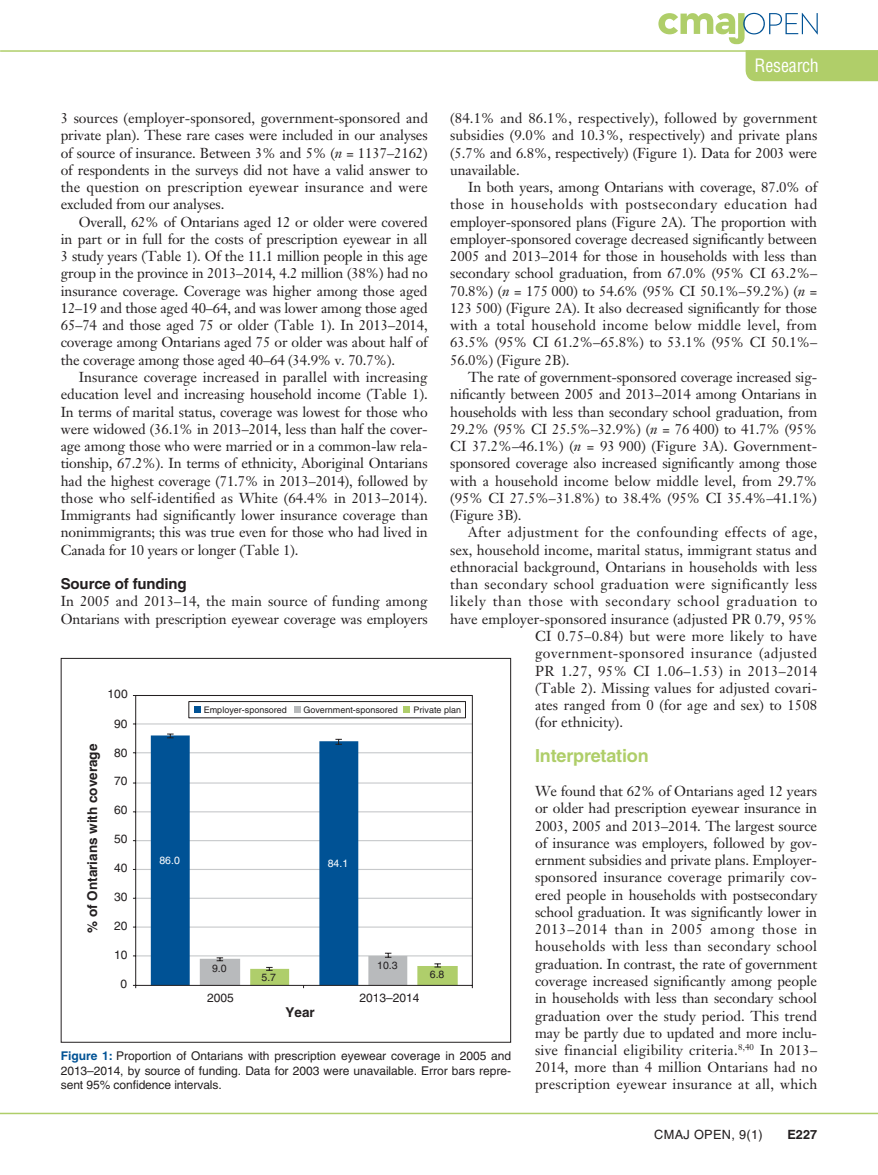
<style>
.page{position:relative;width:878px;height:1175px;background:#fff}
.page>*{position:absolute;margin:0;border:0;box-sizing:border-box;transform-origin:0 0}
.t1{font:700 18px "Helvetica LT Std";letter-spacing:-.01em;color:#afce69}
.t2{font:condensed 18px "Helvetica LT Std";letter-spacing:-.01em;color:#fff}
.t3{font:700 15px "Helvetica LT Std";letter-spacing:-.01em;color:#231f20}
.t4{font:14.25px/17.2px "Janson Text LT Std";letter-spacing:.005em;color:#231f20;text-align:justify}
.t5{font:14.25px "Janson Text LT Std";letter-spacing:.035em;color:#231f20}
.t6{font:14.25px "Janson Text LT Std";letter-spacing:.025em;color:#231f20}
.t7{font:14.25px "Janson Text LT Std";letter-spacing:.045em;color:#231f20}
.t8{font:700 13.5px "Helvetica LT Std";color:#231f20}
.t9{font:12.75px "Helvetica LT Std";letter-spacing:.025em;color:#231f20}
.t10{font:700 12.75px "Helvetica LT Std";color:#231f20}
.t11{font:12px/14.2px "Helvetica LT Std";letter-spacing:-.005em;color:#231f20;text-align:justify}
.t12{font:10.5px "Helvetica LT Std";color:#231f20}
.t13{font:10.5px "Helvetica LT Std";color:#fff}
.t14{font:9px "Helvetica LT Std";color:#231f20}
.s1{font-style:italic}
.s2{font-weight:700;color:#005295}
</style>
<div class="page">
<hr style="left:0;top:1112px;width:878px;height:2px;background:#afce69">
<svg style="left:658px;top:13px;width:159px;height:31px"></svg>
<hr style="left:0;top:50px;width:878px;height:2px;background:#afce69">
<div style="left:745px;top:50px;width:133px;height:31px;background:#b0ce69"></div>
<svg style="left:132px;top:695px;width:340px;height:293px"></svg>
<p class="t2" style="left:754px;top:54px;width:66px">Research</p>
<p class="t4" style="left:61px;top:109px;width:369px">3 sources (employer-sponsored, government-sponsored and private plan). These rare cases were included in our analyses of source of insurance. Between 3% and 5% (<span class="s1">n</span> = 1137–2162) of respondents in the surveys did not have a valid answer to the question on prescription eyewear insurance and were excluded from our analyses.</p>
<p class="t4" style="left:61px;top:213px;width:368px;text-indent:18px">Overall, 62% of Ontarians aged 12 or older were covered in part or in full for the costs of prescription eyewear in all 3 study years (Table 1). Of the 11.1 million people in this age group in the province in 2013–2014, 4.2 million (38%) had no insurance coverage. Coverage was higher among those aged 12–19 and those aged 40–64, and was lower among those aged 65–74 and those aged 75 or older (Table 1). In 2013–2014, coverage among Ontarians aged 75 or older was about half of the coverage among those aged 40–64 (34.9% v. 70.7%).</p>
<p class="t4" style="left:61px;top:368px;width:368px;text-indent:18px">Insurance coverage increased in parallel with increasing education level and increasing household income (Table 1).<br>In terms of marital status, coverage was lowest for those who were widowed (36.1% in 2013–2014, less than half the cover&shy;age among those who were married or in a common-law rela&shy;tionship, 67.2%). In terms of ethnicity, Aboriginal Ontarians had the highest coverage (71.7% in 2013–2014), followed by those who self-identified as White (64.4% in 2013–2014).<br>Immigrants had significantly lower insurance coverage than nonimmigrants; this was true even for those who had lived in Canada for 10 years or longer (Table 1).</p>
<p class="t3" style="left:61px;top:574px;width:127px">Source of funding</p>
<p class="t4" style="left:61px;top:592px;width:368px">In 2005 and 2013–14, the main source of funding among<br>Ontarians with prescription eyewear coverage was employers</p>
<p class="t4" style="left:450px;top:109px;width:368px">(84.1% and 86.1%, respectively), followed by government subsidies (9.0% and 10.3%, respectively) and private plans (5.7% and 6.8%, respectively) (Figure 1). Data for 2003 were unavailable.</p>
<p class="t4" style="left:450px;top:178px;width:368px;text-indent:18px">In both years, among Ontarians with coverage, 87.0% of those in households with postsecondary education had employer-sponsored plans (Figure 2A). The proportion with employer-sponsored coverage decreased significantly between 2005 and 2013–2014 for those in households with less than secondary school graduation, from 67.0% (95% CI 63.2%– 70.8%) (<span class="s1">n</span> = 175 000) to 54.6% (95% CI 50.1%–59.2%) (<span class="s1">n</span> = 123 500) (Figure 2A). It also decreased significantly for those with a total household income below middle level, from 63.5% (95% CI 61.2%–65.8%) to 53.1% (95% CI 50.1%– 56.0%) (Figure 2B).</p>
<p class="t4" style="left:450px;top:368px;width:368px;text-indent:18px">The rate of government-sponsored coverage increased sig&shy;nificantly between 2005 and 2013–2014 among Ontarians in households with less than secondary school graduation, from 29.2% (95% CI 25.5%–32.9%) (<span class="s1">n</span> = 76 400) to 41.7% (95% CI 37.2%–46.1%) (<span class="s1">n</span> = 93 900) (Figure 3A). Government&shy;sponsored coverage also increased significantly among those with a household income below middle level, from 29.7% (95% CI 27.5%–31.8%) to 38.4% (95% CI 35.4%–41.1%) (Figure 3B).</p>
<p class="t5" style="left:468px;top:523px;width:350px">After adjustment for the confounding effects of age,</p>
<p class="t4" style="left:450px;top:541px;width:368px">sex, household income, marital status, immigrant status and</p>
<p class="t4" style="left:450px;top:558px;width:368px">ethnoracial background, Ontarians in households with less</p>
<p class="t6" style="left:450px;top:575px;width:368px">than secondary school graduation were significantly less</p>
<p class="t7" style="left:450px;top:592px;width:368px">likely than those with secondary school graduation to</p>
<p class="t4" style="left:450px;top:610px;width:368px">have employer-sponsored insurance (adjusted PR 0.79, 95%</p>
<p class="t4" style="left:535px;top:627px;width:284px">CI 0.75–0.84) but were more likely to have</p>
<p class="t5" style="left:535px;top:644px;width:284px">government-sponsored insurance (adjusted</p>
<p class="t6" style="left:535px;top:661px;width:284px">PR 1.27, 95% CI 1.06–1.53) in 2013–2014</p>
<p class="t4" style="left:535px;top:679px;width:284px">(Table 2). Missing values for adjusted covari-</p>
<p class="t4" style="left:535px;top:696px;width:284px">ates ranged from 0 (for age and sex) to 1508</p>
<p class="t4" style="left:535px;top:713px;width:90px">(for ethnicity).</p>
<p class="t1" style="left:535px;top:744px;width:115px">Interpretation</p>
<p class="t4" style="left:535px;top:782px;width:284px">We found that 62% of Ontarians aged 12 years or older had prescription eyewear insurance in 2003, 2005 and 2013–2014. The largest source of insurance was employers, followed by gov&shy;ernment subsidies and private plans. Employer&shy;sponsored insurance coverage primarily cov&shy;ered people in households with postsecondary school graduation. It was significantly lower in 2013–2014 than in 2005 among those in households with less than secondary school graduation. In contrast, the rate of government coverage increased significantly among people in households with less than secondary school graduation over the study period. This trend may be partly due to updated and more inclu&shy;sive financial eligibility criteria.<sup>8,40</sup> In 2013– 2014, more than 4 million Ontarians had no prescription eyewear insurance at all, which</p>
<p class="t11" style="left:108px;top:687px;width:22px">100</p>
<p class="t14" style="left:204px;top:704px;width:85px">Employer-sponsored</p>
<p class="t14" style="left:303px;top:704px;width:96px">Government-sponsored</p>
<p class="t14" style="left:413px;top:704px;width:49px">Private plan</p>
<p class="t11" style="left:114px;top:716px;width:15px">90</p>
<p class="t8" style="left:84px;top:933px;width:191px;rotate:-90deg">% of Ontarians with coverage</p>
<p class="t11" style="left:114px;top:745px;width:15px">80</p>
<p class="t11" style="left:114px;top:774px;width:15px">70</p>
<p class="t11" style="left:114px;top:803px;width:15px">60</p>
<p class="t11" style="left:114px;top:832px;width:15px">50</p>
<p class="t13" style="left:159px;top:854px;width:22px">86.0</p>
<p class="t13" style="left:328px;top:857px;width:22px">84.1</p>
<p class="t11" style="left:114px;top:861px;width:15px">40</p>
<p class="t11" style="left:114px;top:890px;width:15px">30</p>
<p class="t11" style="left:114px;top:919px;width:15px">20</p>
<p class="t11" style="left:114px;top:947px;width:15px">10</p>
<p class="t12" style="left:212px;top:962px;width:16px">9.0</p>
<p class="t12" style="left:377px;top:959px;width:22px">10.3</p>
<p class="t12" style="left:261px;top:971px;width:16px">5.7</p>
<p class="t12" style="left:430px;top:968px;width:16px">6.8</p>
<p class="t11" style="left:120px;top:976px;width:8px">0</p>
<p class="t11" style="left:207px;top:990px;width:28px">2005</p>
<p class="t11" style="left:359px;top:990px;width:62px">2013–2014</p>
<p class="t8" style="left:285px;top:1004px;width:31px">Year</p>
<p class="t11" style="left:61px;top:1048px;width:452px"><span class="s2">Figure 1:</span> Proportion of Ontarians with prescription eyewear coverage in 2005 and 2013–2014, by source of funding. Data for 2003 were unavailable. Error bars repre&shy;sent 95% confidence intervals.</p>
<p class="t9" style="left:654px;top:1127px;width:110px">CMAJ OPEN, 9(1)</p>
<p class="t10" style="left:787px;top:1126px;width:31px">E227</p>
</div>
